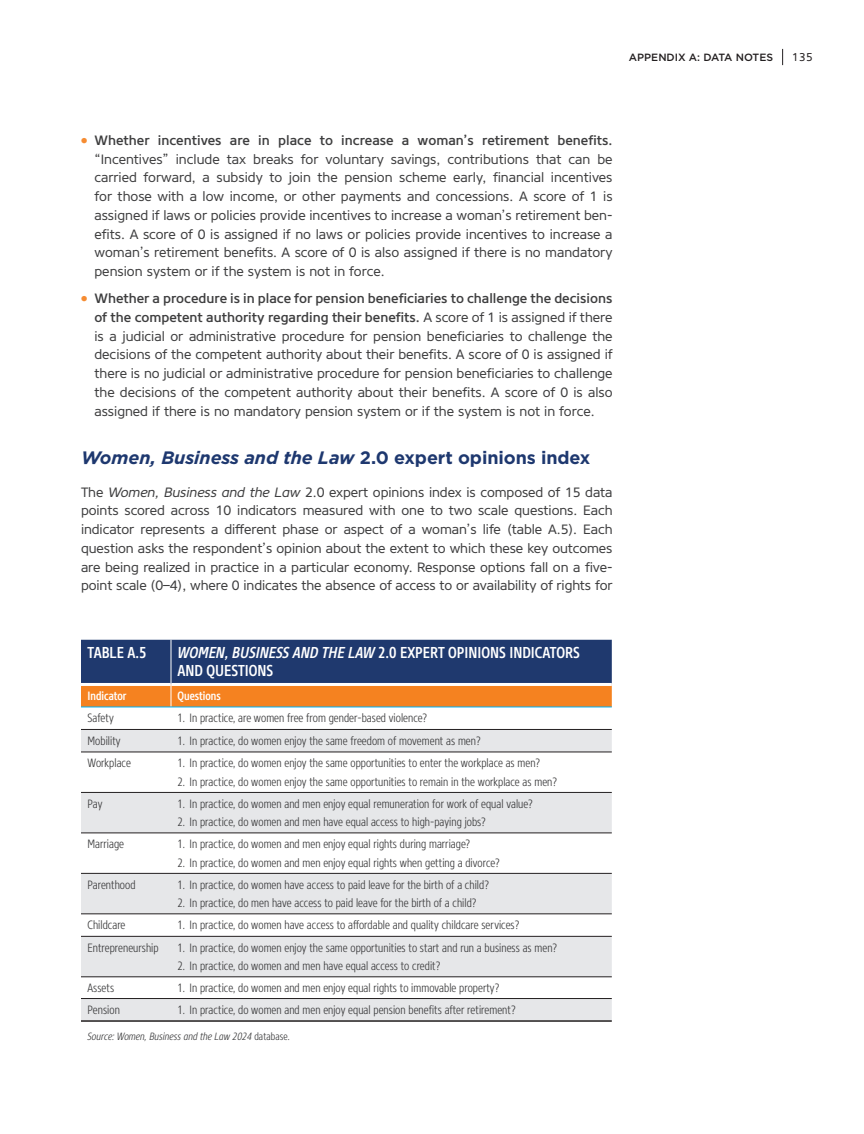
<style>
.page{position:relative;width:864px;height:1134px;background:#fff}
.page>*{position:absolute;margin:0;border:0;box-sizing:border-box;transform-origin:0 0}
.t1{font:italic 700 18px "Gotham";letter-spacing:-.005em;color:#1e386f}
.t2{font:500 15.75px/18.8px "Core Sans N57 Cn";color:#fff}
.t3{font:13.5px/18.8px "Core Sans N45";color:#3e3e3f;text-align:justify}
.t4{font:500 13.5px/18.8px "Core Sans N55";color:#3e3e3f;text-align:right}
.t5{font:300 12px "Core Sans N37 Cn";letter-spacing:.005em;color:#3e3e3f}
.t6{font:500 12px "Core Sans N57 Cn";color:#fff}
.t7{font:11.25px "Core Sans N45";color:#231f20}
.t8{font:italic 300 10.5px "Core Sans N37 Cn";letter-spacing:.01em;color:#3e3e3f}
.t9{font:500 10.5px "Gotham";color:#231f20}
.s1{color:#f68c32}
.s2{font-family:"Core Sans N45";font-weight:400}
.s3{font-style:normal}
.s4{font-style:italic}
</style>
<div class="page">
<svg style="left:782px;top:49px;width:1px;height:16px"></svg>
<svg style="left:81px;top:730px;width:531px;height:290px;fill:#e6e7e9"></svg>
<hr style="left:81px;top:729px;width:90px;height:1px;background:#231f20">
<hr style="left:171px;top:729px;width:441px;height:1px;background:#231f20">
<hr style="left:81px;top:752px;width:90px;height:1px;background:#231f20">
<hr style="left:81px;top:792px;width:90px;height:1px;background:#231f20">
<hr style="left:81px;top:833px;width:90px;height:1px;background:#231f20">
<hr style="left:81px;top:873px;width:90px;height:1px;background:#231f20">
<hr style="left:81px;top:914px;width:90px;height:1px;background:#231f20">
<hr style="left:81px;top:936px;width:90px;height:1px;background:#231f20">
<hr style="left:81px;top:977px;width:90px;height:1px;background:#231f20">
<hr style="left:81px;top:998px;width:90px;height:1px;background:#231f20">
<hr style="left:171px;top:998px;width:441px;height:1px;background:#231f20">
<hr style="left:171px;top:752px;width:441px;height:1px;background:#231f20">
<hr style="left:171px;top:792px;width:441px;height:1px;background:#231f20">
<hr style="left:171px;top:833px;width:441px;height:1px;background:#231f20">
<hr style="left:171px;top:873px;width:441px;height:1px;background:#231f20">
<hr style="left:171px;top:914px;width:441px;height:1px;background:#231f20">
<hr style="left:171px;top:936px;width:441px;height:1px;background:#231f20">
<hr style="left:171px;top:977px;width:441px;height:1px;background:#231f20">
<svg style="left:81px;top:640px;width:531px;height:67px;background:#6a595e"></svg>
<hr style="left:81px;top:1020px;width:90px;height:2px;background:#231f20">
<hr style="left:171px;top:1020px;width:441px;height:2px;background:#231f20">
<hr style="left:81px;top:707px;width:90px;height:1px;background:#00aeef">
<hr style="left:171px;top:707px;width:441px;height:1px;background:#00aeef">
<p class="t9" style="left:629px;top:51px;width:146px">APPENDIX A: DATA NOTES</p>
<p class="t7" style="left:792px;top:50px;width:22px">135</p>
<p class="t4" style="left:81px;top:131px;width:533px"><span class="s1">•</span> Whether incentives are in place to increase a woman’s retirement benefits.</p>
<p class="t3" style="left:94px;top:150px;width:520px">“Incentives” include tax breaks for voluntary savings, contributions that can be carried forward, a subsidy to join the pension scheme early, financial incentives for those with a low income, or other payments and concessions. A score of 1 is assigned if laws or policies provide incentives to increase a woman’s retirement ben&shy;efits. A score of 0 is assigned if no laws or policies provide incentives to increase a woman’s retirement benefits. A score of 0 is also assigned if there is no mandatory pension system or if the system is not in force.</p>
<p class="t4" style="left:81px;top:289px;width:533px"><span class="s1">•</span> Whether a procedure is in place for pension beneficiaries to challenge the decisions of the competent authority regarding their benefits. <span class="s2">A score of 1 is assigned if there</span></p>
<p class="t3" style="left:94px;top:327px;width:520px">is a judicial or administrative procedure for pension beneficiaries to challenge the decisions of the competent authority about their benefits. A score of 0 is assigned if there is no judicial or administrative procedure for pension beneficiaries to challenge the decisions of the competent authority about their benefits. A score of 0 is also assigned if there is no mandatory pension system or if the system is not in force.</p>
<h1 class="t1" style="left:81px;top:446px;width:511px">Women, Business and the Law <span class="s3">2.0 expert opinions index</span></h1>
<p class="t3" style="left:81px;top:483px;width:533px">The <span class="s4">Women, Business and the Law</span> 2.0 expert opinions index is composed of 15 data points scored across 10 indicators measured with one to two scale questions. Each indicator represents a different phase or aspect of a woman’s life (table A.5). Each question asks the respondent’s opinion about the extent to which these key outcomes are being realized in practice in a particular economy. Response options fall on a five&shy;point scale (0–4), where 0 indicates the absence of access to or availability of rights for</p>
<p class="t2" style="left:87px;top:643px;width:61px">TABLE A.5</p>
<p class="t2" style="left:177px;top:643px;width:404px"><span class="s4">WOMEN, BUSINESS AND THE LAW</span> 2.0 EXPERT OPINIONS INDICATORS<br>AND QUESTIONS</p>
<p class="t6" style="left:87px;top:688px;width:40px">Indicator</p>
<p class="t6" style="left:177px;top:688px;width:45px">Questions</p>
<p class="t5" style="left:87px;top:710px;width:28px">Safety</p>
<p class="t5" style="left:177px;top:710px;width:251px">1. In practice, are women free from gender-based violence?</p>
<p class="t5" style="left:87px;top:733px;width:35px">Mobility</p>
<p class="t5" style="left:177px;top:733px;width:305px">1. In practice, do women enjoy the same freedom of movement as men?</p>
<p class="t5" style="left:87px;top:755px;width:45px">Workplace</p>
<p class="t5" style="left:177px;top:755px;width:365px">1. In practice, do women enjoy the same opportunities to enter the workplace as men?</p>
<p class="t5" style="left:177px;top:774px;width:381px">2. In practice, do women enjoy the same opportunities to remain in the workplace as men?</p>
<p class="t5" style="left:87px;top:796px;width:16px">Pay</p>
<p class="t5" style="left:177px;top:796px;width:357px">1. In practice, do women and men enjoy equal remuneration for work of equal value?</p>
<p class="t5" style="left:177px;top:814px;width:310px">2. In practice, do women and men have equal access to high-paying jobs?</p>
<p class="t5" style="left:87px;top:836px;width:38px">Marriage</p>
<p class="t5" style="left:177px;top:836px;width:294px">1. In practice, do women and men enjoy equal rights during marriage?</p>
<p class="t5" style="left:177px;top:855px;width:324px">2. In practice, do women and men enjoy equal rights when getting a divorce?</p>
<p class="t5" style="left:87px;top:877px;width:50px">Parenthood</p>
<p class="t5" style="left:177px;top:877px;width:313px">1. In practice, do women have access to paid leave for the birth of a child?</p>
<p class="t5" style="left:177px;top:895px;width:301px">2. In practice, do men have access to paid leave for the birth of a child?</p>
<p class="t5" style="left:87px;top:917px;width:39px">Childcare</p>
<p class="t5" style="left:177px;top:917px;width:344px">1. In practice, do women have access to affordable and quality childcare services?</p>
<p class="t5" style="left:87px;top:940px;width:73px">Entrepreneurship</p>
<p class="t5" style="left:177px;top:940px;width:382px">1. In practice, do women enjoy the same opportunities to start and run a business as men?</p>
<p class="t5" style="left:177px;top:958px;width:265px">2. In practice, do women and men have equal access to credit?</p>
<p class="t5" style="left:87px;top:980px;width:28px">Assets</p>
<p class="t5" style="left:177px;top:980px;width:324px">1. In practice, do women and men enjoy equal rights to immovable property?</p>
<p class="t5" style="left:87px;top:1002px;width:34px">Pension</p>
<p class="t5" style="left:177px;top:1002px;width:340px">1. In practice, do women and men enjoy equal pension benefits after retirement?</p>
<p class="t8" style="left:87px;top:1029px;width:204px">Source: Women, Business and the Law 2024 <span class="s3">database.</span></p>
</div>
